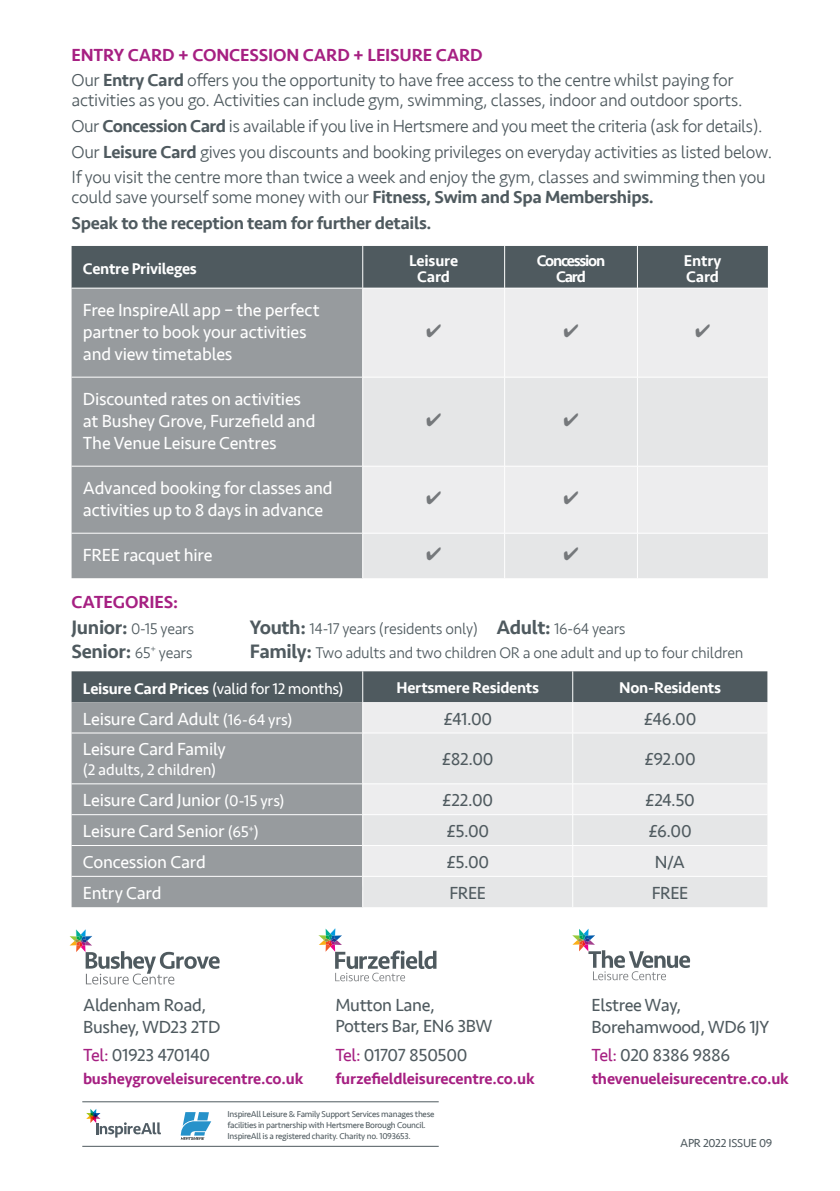
<style>
.page{position:relative;width:840px;height:1191px;background:#fff}
.page>*{position:absolute;margin:0;border:0;box-sizing:border-box;transform-origin:0 0}
.t1{font:500 20px "Seravek";letter-spacing:-.02em;color:#4f5a5f}
.t2{font:300 18px/20px "Seravek";letter-spacing:-.02em;color:#4f5a5f}
.t3{font:18px/22px "Seravek";letter-spacing:-.015em;color:#fff}
.t4{font:18px/21.6px "Seravek";letter-spacing:-.02em;color:#4f5a5f}
.t5{font:500 18px "Seravek";letter-spacing:-.01em;color:#a62082}
.t6{font:500 18px "Seravek";letter-spacing:-.02em;color:#4f5a5f}
.t7{font:300 16px "Seravek";letter-spacing:-.02em;color:#4f5a5f}
.t8{font:500 16px "Seravek";letter-spacing:-.01em;color:#a62082}
.t9{font:500 16px/16px "Seravek";letter-spacing:-.015em;color:#fff}
.t10{font:16px "Seravek";letter-spacing:-.015em;color:#fff}
.t11{font:500 16px "Seravek";letter-spacing:-.08em;color:#fff}
.t12{font:12px "Seravek";letter-spacing:-.02em;color:#4f5a5f}
.t13{font:8.8px/11px "Seravek";letter-spacing:-.03em;color:#4f5a5f}
.s1{font-weight:500}
.s2{font-weight:500;font-size:20px}
.s3{font-weight:300;font-size:16px}
.s4{font-size:16px}
.s5{color:#a62082}
</style>
<div class="page">
<svg style="left:318px;top:928px;width:118px;height:53px"></svg>
<svg style="left:572px;top:928px;width:117px;height:52px"></svg>
<svg style="left:70px;top:929px;width:149px;height:55px"></svg>
<svg style="left:181px;top:1112px;width:30px;height:27px"></svg>
<hr style="left:82px;top:1101px;width:356px;height:1px;background:#4f5a5f">
<hr style="left:82px;top:1146px;width:356px;height:1px;background:#4f5a5f">
<svg style="left:86px;top:1109px;width:75px;height:28px"></svg>
<div style="left:72px;top:671px;width:695px;height:31px;background:#4f5a5f"></div>
<div style="left:72px;top:702px;width:290px;height:205px;background:#979b9e"></div>
<div style="left:363px;top:702px;width:404px;height:30px;background:#ededee"></div>
<div style="left:363px;top:733px;width:404px;height:174px;background:#e5e6e7"></div>
<hr style="left:362px;top:671px;width:1px;height:31px;background:#fff">
<hr style="left:572px;top:671px;width:1px;height:31px;background:#fff">
<hr style="left:572px;top:702px;width:1px;height:30px;background:#fff">
<hr style="left:72px;top:732px;width:290px;height:1px;background:#fff">
<hr style="left:572px;top:733px;width:1px;height:50px;background:#fff">
<hr style="left:72px;top:783px;width:290px;height:1px;background:#fff">
<hr style="left:362px;top:783px;width:210px;height:1px;background:#fff">
<hr style="left:572px;top:783px;width:195px;height:1px;background:#fff">
<hr style="left:572px;top:784px;width:1px;height:30px;background:#fff">
<hr style="left:72px;top:814px;width:290px;height:1px;background:#fff">
<hr style="left:362px;top:814px;width:210px;height:1px;background:#fff">
<hr style="left:572px;top:814px;width:195px;height:1px;background:#fff">
<hr style="left:572px;top:815px;width:1px;height:30px;background:#fff">
<hr style="left:72px;top:845px;width:290px;height:1px;background:#fff">
<hr style="left:362px;top:845px;width:210px;height:1px;background:#fff">
<hr style="left:572px;top:845px;width:195px;height:1px;background:#fff">
<hr style="left:572px;top:845px;width:1px;height:31px;background:#fff">
<hr style="left:72px;top:876px;width:290px;height:1px;background:#fff">
<hr style="left:362px;top:876px;width:210px;height:1px;background:#fff">
<hr style="left:572px;top:876px;width:195px;height:1px;background:#fff">
<hr style="left:572px;top:876px;width:1px;height:31px;background:#fff">
<div style="left:72px;top:246px;width:695px;height:42px;background:#4f5a5f"></div>
<div style="left:72px;top:289px;width:290px;height:289px;background:#979b9e"></div>
<div style="left:363px;top:289px;width:404px;height:88px;background:#ededee"></div>
<div style="left:363px;top:378px;width:404px;height:200px;background:#e5e6e7"></div>
<hr style="left:362px;top:246px;width:1px;height:42px;background:#fff">
<hr style="left:504px;top:246px;width:1px;height:42px;background:#fff">
<hr style="left:636px;top:246px;width:1px;height:42px;background:#fff">
<hr style="left:504px;top:288px;width:1px;height:89px;background:#fff">
<hr style="left:636px;top:288px;width:1px;height:89px;background:#fff">
<hr style="left:72px;top:377px;width:290px;height:1px;background:#fff">
<hr style="left:504px;top:377px;width:1px;height:89px;background:#fff">
<hr style="left:636px;top:377px;width:1px;height:89px;background:#fff">
<hr style="left:72px;top:466px;width:290px;height:1px;background:#fff">
<hr style="left:362px;top:466px;width:142px;height:1px;background:#fff">
<hr style="left:504px;top:466px;width:133px;height:1px;background:#fff">
<hr style="left:504px;top:466px;width:1px;height:67px;background:#fff">
<hr style="left:637px;top:466px;width:130px;height:1px;background:#fff">
<hr style="left:636px;top:466px;width:1px;height:67px;background:#fff">
<hr style="left:72px;top:533px;width:290px;height:1px;background:#fff">
<hr style="left:362px;top:533px;width:142px;height:1px;background:#fff">
<hr style="left:504px;top:533px;width:133px;height:1px;background:#fff">
<hr style="left:504px;top:533px;width:1px;height:45px;background:#fff">
<hr style="left:637px;top:533px;width:130px;height:1px;background:#fff">
<hr style="left:636px;top:533px;width:1px;height:45px;background:#fff">
<svg style="left:426px;top:324px;width:14px;height:13px"></svg>
<svg style="left:563px;top:324px;width:14px;height:13px"></svg>
<svg style="left:695px;top:324px;width:14px;height:13px"></svg>
<svg style="left:426px;top:413px;width:14px;height:13px"></svg>
<svg style="left:563px;top:413px;width:14px;height:13px"></svg>
<svg style="left:426px;top:491px;width:14px;height:13px"></svg>
<svg style="left:563px;top:491px;width:14px;height:13px"></svg>
<svg style="left:426px;top:547px;width:14px;height:13px"></svg>
<svg style="left:563px;top:547px;width:14px;height:13px"></svg>
<p class="t5" style="left:72px;top:44px;width:412px">ENTRY CARD + CONCESSION CARD + LEISURE CARD</p>
<p class="t2" style="left:72px;top:71px;width:672px">Our <span class="s1">Entry Card</span> offers you the opportunity to have free access to the centre whilst paying for activities as you go. Activities can include gym, swimming, classes, indoor and outdoor sports.</p>
<p class="t2" style="left:72px;top:116px;width:692px">Our <span class="s1">Concession Card</span> is available if you live in Hertsmere and you meet the criteria (ask for details).</p>
<p class="t2" style="left:72px;top:142px;width:701px">Our <span class="s1">Leisure Card</span> gives you discounts and booking privileges on everyday activities as listed below.</p>
<p class="t2" style="left:72px;top:168px;width:695px">If you visit the centre more than twice a week and enjoy the gym, classes and swimming then you could save yourself some money with our <span class="s1">Fitness, Swim and Spa Memberships.</span></p>
<p class="t6" style="left:72px;top:212px;width:361px">Speak to the reception team for further details.</p>
<p class="t9" style="left:83px;top:261px;width:115px">Centre Privileges</p>
<p class="t3" style="left:83px;top:299px;width:238px">Free InspireAll app – the perfect partner to book your activities and view timetables</p>
<p class="t3" style="left:83px;top:388px;width:234px">Discounted rates on activities at Bushey Grove, Furzefield and<br>The Venue Leisure Centres</p>
<p class="t3" style="left:83px;top:477px;width:251px">Advanced booking for classes and activities up to 8 days in advance</p>
<p class="t3" style="left:83px;top:544px;width:131px">FREE racquet hire</p>
<p class="t9" style="left:409px;top:253px;width:51px">Leisure</p>
<p class="t9" style="left:417px;top:269px;width:34px">Card</p>
<p class="t11" style="left:536px;top:251px;width:70px">Concession</p>
<p class="t9" style="left:556px;top:269px;width:31px">Card</p>
<p class="t9" style="left:683px;top:253px;width:39px">Entry<br>Card</p>
<p class="t5" style="left:72px;top:591px;width:108px">CATEGORIES:</p>
<p class="t7" style="left:72px;top:619px;width:124px"><span class="s2">Junior:</span> 0-15 years</p>
<p class="t7" style="left:250px;top:619px;width:377px"><span class="s2">Youth:</span> 14-17 years (residents only) <span class="s2">Adult:</span> 16-64 years</p>
<p class="t1" style="left:72px;top:638px;width:122px">Senior: <span class="s3">65</span><sup>+</sup> <span class="s3">years</span></p>
<p class="t7" style="left:250px;top:643px;width:495px"><span class="s2">Family:</span> Two adults and two children OR a one adult and up to four children</p>
<p class="t10" style="left:83px;top:676px;width:262px"><span class="s1">Leisure Card Prices</span> (valid for 12 months)</p>
<p class="t9" style="left:396px;top:679px;width:144px">Hertsmere Residents</p>
<p class="t9" style="left:618px;top:679px;width:103px">Non-Residents</p>
<p class="t3" style="left:83px;top:707px;width:211px">Leisure Card Adult <span class="s4">(16-64 yrs)</span></p>
<p class="t4" style="left:443px;top:707px;width:50px">£41.00</p>
<p class="t4" style="left:643px;top:707px;width:54px">£46.00</p>
<p class="t3" style="left:83px;top:738px;width:144px">Leisure Card Family</p>
<p class="t10" style="left:83px;top:757px;width:135px">(2 adults, 2 children)</p>
<p class="t4" style="left:441px;top:748px;width:53px">£82.00</p>
<p class="t4" style="left:644px;top:748px;width:53px">£92.00</p>
<p class="t3" style="left:83px;top:789px;width:203px">Leisure Card Junior <span class="s4">(0-15 yrs)</span></p>
<p class="t4" style="left:442px;top:789px;width:52px">£22.00</p>
<p class="t4" style="left:645px;top:789px;width:51px">£24.50</p>
<p class="t3" style="left:83px;top:820px;width:177px">Leisure Card Senior <span class="s4">(65</span><sup>+</sup><span class="s4">)</span></p>
<p class="t4" style="left:446px;top:820px;width:44px">£5.00</p>
<p class="t4" style="left:648px;top:820px;width:45px">£6.00</p>
<p class="t3" style="left:83px;top:850px;width:124px">Concession Card</p>
<p class="t4" style="left:446px;top:851px;width:44px">£5.00</p>
<p class="t4" style="left:654px;top:851px;width:32px">N/A</p>
<p class="t3" style="left:83px;top:881px;width:80px">Entry Card</p>
<p class="t4" style="left:449px;top:882px;width:38px">FREE</p>
<p class="t4" style="left:651px;top:882px;width:38px">FREE</p>
<p class="t4" style="left:83px;top:994px;width:139px">Aldenham Road,<br>Bushey, WD23 2TD</p>
<p class="t4" style="left:83px;top:1044px;width:128px"><span class="s5">Tel:</span> 01923 470140</p>
<p class="t8" style="left:83px;top:1068px;width:222px">busheygroveleisurecentre.co.uk</p>
<p class="t8" style="left:335px;top:1068px;width:200px">furzefieldleisurecentre.co.uk</p>
<p class="t8" style="left:591px;top:1068px;width:199px">thevenueleisurecentre.co.uk</p>
<p class="t4" style="left:591px;top:994px;width:179px">Elstree Way,<br>Borehamwood, WD6 1JY</p>
<p class="t4" style="left:591px;top:1044px;width:140px"><span class="s5">Tel:</span> 020 8386 9886</p>
<p class="t4" style="left:335px;top:994px;width:159px">Mutton Lane,<br>Potters Bar, EN6 3BW</p>
<p class="t4" style="left:335px;top:1043px;width:133px"><span class="s5">Tel:</span> 01707 850500</p>
<p class="t13" style="left:227px;top:1108px;width:208px">InspireAll Leisure &amp; Family Support Services manages these facilities in partnership with Hertsmere Borough Council.<br>InspireAll is a registered charity. Charity no. 1093653.</p>
<p class="t12" style="left:679px;top:1134px;width:94px">APR 2022 ISSUE 09</p>
</div>
